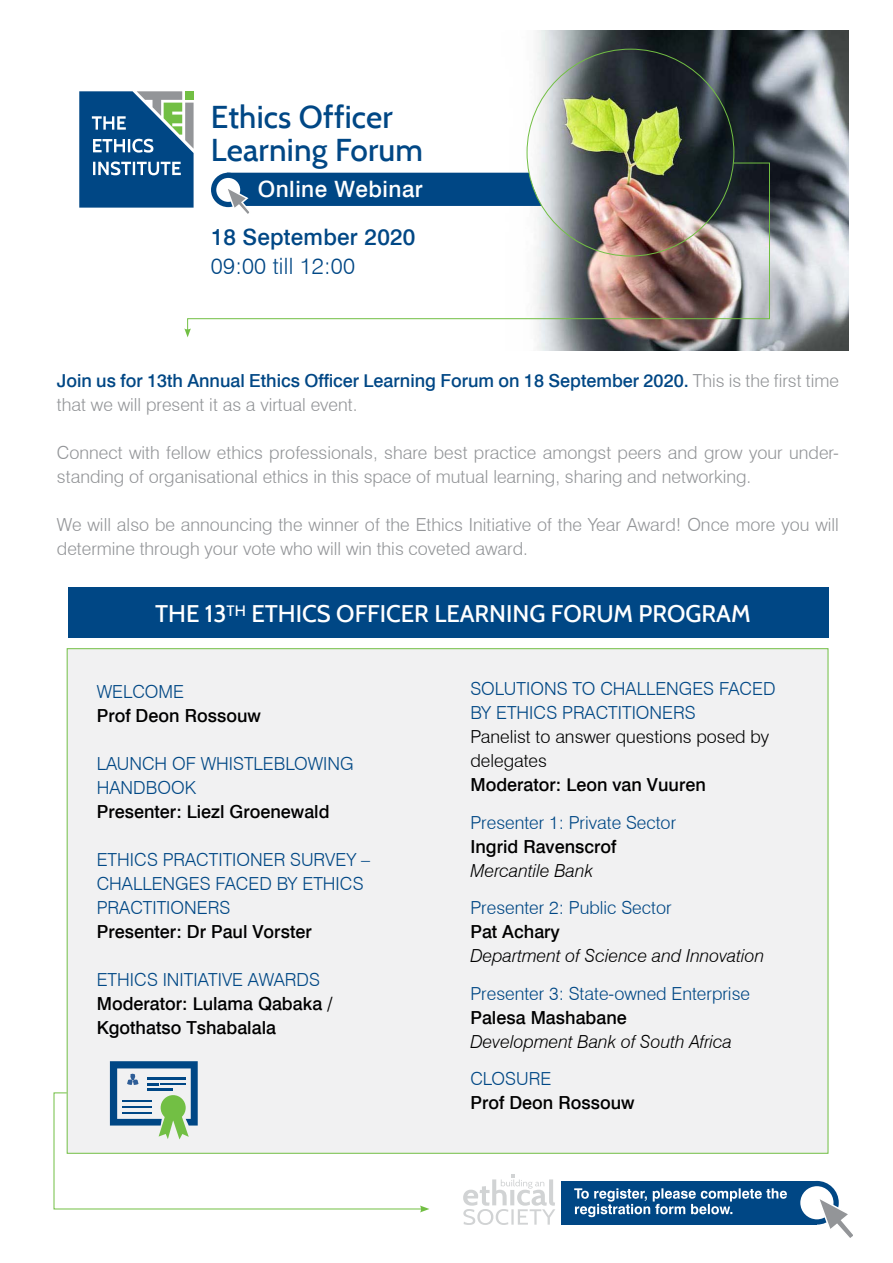
<style>
.page{position:relative;width:893px;height:1263px;background:#fff}
.page>*{position:absolute;margin:0;border:0;box-sizing:border-box;transform-origin:0 0}
.t1{font:500 31.5px "Cabin";letter-spacing:.005em;color:#004785}
.t2{font:500 24px "Cabin";color:#fff}
.t3{font:500 22.5px "Swiss 721 BT";letter-spacing:.01em;color:#004785}
.t4{font:300 22.5px "Swiss 721 BT";letter-spacing:.01em;color:#004785}
.t5{font:500 22.5px "Swiss 721 BT";letter-spacing:.02em;color:#fff}
.t6{font:300 18px/24px "Swiss 721 BT";color:#939598}
.t7{font:300 18px "Swiss 721 BT";color:#004785}
.t8{font:500 18px "Swiss 721 BT";color:#000}
.t9{font:500 18px/24px "Swiss 721 BT";color:#004785}
.t10{font:italic 300 18px "Swiss 721 BT";color:#000}
.t11{font:300 18px "Swiss 721 BT";color:#000}
.s1{font-weight:300;color:#939598}
</style>
<div class="page">
<div style="left:68px;top:587px;width:761px;height:51px;background:#004785"></div>
<img style="left:526px;top:31px;width:322px;height:320px">
<div style="left:67px;top:648px;width:761px;height:506px;background:#f1f1f2;border:1px solid #72bf44"></div>
<div style="left:562px;top:1181px;width:255px;height:44px;background:#004785"></div>
<svg style="left:798px;top:1183px;width:38px;height:39px"></svg>
<div style="left:795px;top:1181px;width:44px;height:43px;border:5px solid #004785;border-radius:50%"></div>
<svg style="left:815px;top:1194px;width:38px;height:44px"></svg>
<svg style="left:463px;top:1174px;width:92px;height:51px"></svg>
<svg style="left:574px;top:1188px;width:213px;height:29px"></svg>
<svg style="left:79px;top:91px;width:115px;height:117px;background:#306994"></svg>
<img style="left:187px;top:163px;width:583px;height:168px">
<svg style="left:184px;top:328px;width:7px;height:9px"></svg>
<svg style="left:53px;top:1061px;width:376px;height:151px"></svg>
<p class="t1" style="left:211px;top:98px;width:183px">Ethics Officer</p>
<p class="t1" style="left:211px;top:131px;width:214px">Learning Forum</p>
<p class="t5" style="left:258px;top:176px;width:167px">Online Webinar</p>
<p class="t3" style="left:211px;top:223px;width:206px">18 September 2020</p>
<p class="t4" style="left:211px;top:252px;width:146px">09:00 till 12:00</p>
<p class="t9" style="left:57px;top:368px;width:783px">Join us for 13th Annual Ethics Officer Learning Forum on 18 September 2020. <span class="s1">This is the first time that we will present it as a virtual event.</span></p>
<p class="t6" style="left:57px;top:440px;width:783px">Connect with fellow ethics professionals, share best practice amongst peers and grow your under&shy;standing of organisational ethics in this space of mutual learning, sharing and networking.</p>
<p class="t6" style="left:57px;top:512px;width:783px">We will also be announcing the winner of the Ethics Initiative of the Year Award! Once more you will determine through your vote who will win this coveted award.</p>
<p class="t2" style="left:155px;top:599px;width:597px">THE 13<sup>TH</sup> ETHICS OFFICER LEARNING FORUM PROGRAM</p>
<p class="t7" style="left:97px;top:681px;width:89px">WELCOME</p>
<p class="t8" style="left:97px;top:705px;width:166px">Prof Deon Rossouw</p>
<p class="t7" style="left:97px;top:753px;width:258px">LAUNCH OF WHISTLEBLOWING</p>
<p class="t7" style="left:97px;top:777px;width:101px">HANDBOOK</p>
<p class="t8" style="left:97px;top:801px;width:234px">Presenter: Liezl Groenewald</p>
<p class="t7" style="left:97px;top:849px;width:275px">ETHICS PRACTITIONER SURVEY –</p>
<p class="t7" style="left:97px;top:873px;width:268px">CHALLENGES FACED BY ETHICS</p>
<p class="t7" style="left:97px;top:897px;width:135px">PRACTITIONERS</p>
<p class="t8" style="left:97px;top:921px;width:217px">Presenter: Dr Paul Vorster</p>
<p class="t7" style="left:97px;top:969px;width:225px">ETHICS INITIATIVE AWARDS</p>
<p class="t8" style="left:97px;top:993px;width:238px">Moderator: Lulama Qabaka /</p>
<p class="t8" style="left:97px;top:1017px;width:181px">Kgothatso Tshabalala</p>
<p class="t7" style="left:470px;top:678px;width:307px">SOLUTIONS TO CHALLENGES FACED</p>
<p class="t7" style="left:470px;top:702px;width:227px">BY ETHICS PRACTITIONERS</p>
<p class="t11" style="left:470px;top:726px;width:300px">Panelist to answer questions posed by</p>
<p class="t11" style="left:470px;top:750px;width:78px">delegates</p>
<p class="t8" style="left:470px;top:774px;width:237px">Moderator: Leon van Vuuren</p>
<p class="t7" style="left:470px;top:811px;width:207px">Presenter 1: Private Sector</p>
<p class="t8" style="left:470px;top:835px;width:148px">Ingrid Ravenscrof</p>
<p class="t10" style="left:470px;top:859px;width:124px">Mercantile Bank</p>
<p class="t7" style="left:470px;top:897px;width:203px">Presenter 2: Public Sector</p>
<p class="t8" style="left:470px;top:921px;width:91px">Pat Achary</p>
<p class="t10" style="left:470px;top:945px;width:295px">Department of Science and Innovation</p>
<p class="t7" style="left:470px;top:982px;width:281px">Presenter 3: State-owned Enterprise</p>
<p class="t8" style="left:470px;top:1006px;width:158px">Palesa Mashabane</p>
<p class="t10" style="left:470px;top:1030px;width:263px">Development Bank of South Africa</p>
<p class="t7" style="left:470px;top:1068px;width:82px">CLOSURE</p>
<p class="t8" style="left:470px;top:1092px;width:166px">Prof Deon Rossouw</p>
</div>
